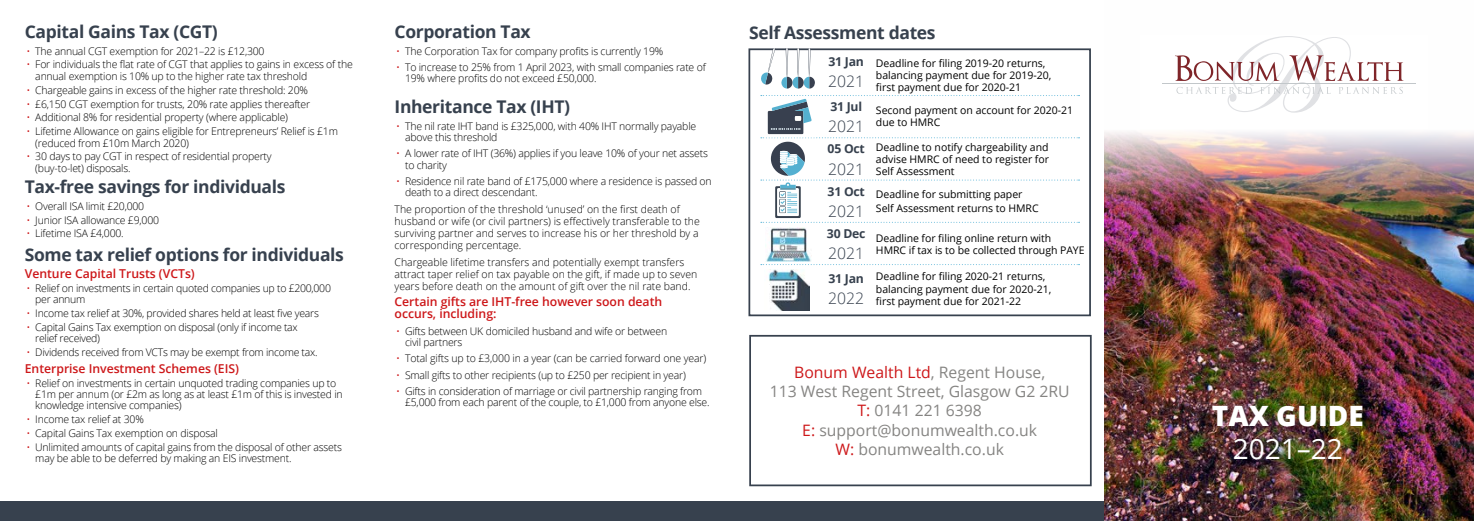
<style>
.page{position:relative;width:1474px;height:521px;background:#fff}
.page>*{position:absolute;margin:0;border:0;box-sizing:border-box;transform-origin:0 0}
.t1{font:800 28px "Open Sans";color:#fff}
.t2{font:28px "Open Sans";color:#fff}
.t3{font:700 17.5px "Open Sans";letter-spacing:-.02em;color:#37414e}
.t4{font:15.75px/19.2px "Open Sans";color:#858482;text-align:center}
.t5{font:300 15.75px "Open Sans";color:#37414e}
.t6{font:600 12.25px/11.9px "Open Sans";letter-spacing:-.005em;color:#cd1719}
.t7{font:700 12.25px "Open Sans";letter-spacing:-.02em;color:#37414e}
.t8{font:300 10.5px/11.4px "Open Sans";letter-spacing:-.02em;color:#000}
.t9{font:10.5px/12.2px "Open Sans";letter-spacing:-.005em;color:#000}
.s1{color:#cd1719}
</style>
<div class="page">
<div style="left:748px;top:48px;width:342px;height:268px;border:2px solid #37414e"></div>
<svg style="left:761px;top:264px;width:318px;height:1px"></svg>
<div style="left:0;top:502px;width:1104px;height:19px;background:#37414e"></div>
<svg style="left:760px;top:48px;width:15px;height:37px"></svg>
<svg style="left:781px;top:48px;width:34px;height:41px"></svg>
<svg style="left:761px;top:95px;width:318px;height:128px"></svg>
<img style="left:765px;top:227px;width:46px;height:35px">
<img style="left:768px;top:269px;width:41px;height:42px">
<div style="left:749px;top:335px;width:342px;height:151px;background:#fff;border:2px solid #37414e"></div>
<img style="left:1104px;top:132px;width:369px;height:389px">
<hr style="left:1162px;top:83px;width:253px;height:1px;background:#c2c7ca">
<svg style="left:1175px;top:36px;width:228px;height:77px"></svg>
<h2 class="t3" style="left:394px;top:19px;width:138px">Corporation Tax</h2>
<p class="t8" style="left:396px;top:45px;width:268px"><span class="s1">•</span> The Corporation Tax for company profits is currently 19%</p>
<p class="t8" style="left:405px;top:61px;width:302px;text-indent:-9px"><span class="s1">•</span> To increase to 25% from 1 April 2023, with small companies rate of<br>19% where profits do not exceed £50,000.</p>
<h2 class="t3" style="left:394px;top:94px;width:177px">Inheritance Tax (IHT)</h2>
<p class="t8" style="left:405px;top:120px;width:293px;text-indent:-9px"><span class="s1">•</span> The nil rate IHT band is £325,000, with 40% IHT normally payable above this threshold</p>
<p class="t8" style="left:405px;top:147px;width:304px;text-indent:-9px"><span class="s1">•</span> A lower rate of IHT (36%) applies if you leave 10% of your net assets to charity</p>
<p class="t8" style="left:405px;top:175px;width:308px;text-indent:-9px"><span class="s1">•</span> Residence nil rate band of £175,000 where a residence is passed on death to a direct descendant.</p>
<p class="t8" style="left:394px;top:203px;width:307px;line-height:11.9px">The proportion of the threshold ‘unused’ on the first death of husband or wife (or civil partners) is effectively transferable to the surviving partner and serves to increase his or her threshold by a corresponding percentage.</p>
<p class="t8" style="left:394px;top:256px;width:304px;line-height:11.9px">Chargeable lifetime transfers and potentially exempt transfers attract taper relief on tax payable on the gift, if made up to seven years before death on the amount of gift over the nil rate band.</p>
<p class="t6" style="left:394px;top:296px;width:269px">Certain gifts are IHT-free however soon death occurs, including:</p>
<p class="t8" style="left:405px;top:325px;width:264px;text-indent:-9px"><span class="s1">•</span> Gifts between UK domiciled husband and wife or between civil partners</p>
<p class="t8" style="left:396px;top:353px;width:311px"><span class="s1">•</span> Total gifts up to £3,000 in a year (can be carried forward one year)</p>
<p class="t8" style="left:396px;top:369px;width:291px"><span class="s1">•</span> Small gifts to other recipients (up to £250 per recipient in year)</p>
<p class="t8" style="left:405px;top:385px;width:306px;text-indent:-9px"><span class="s1">•</span> Gifts in consideration of marriage or civil partnership ranging from £5,000 from each parent of the couple, to £1,000 from anyone else.</p>
<h2 class="t3" style="left:25px;top:19px;width:194px">Capital Gains Tax (CGT)</h2>
<h2 class="t3" style="left:749px;top:20px;width:188px">Self Assessment dates</h2>
<p class="t8" style="left:27px;top:45px;width:239px"><span class="s1">•</span> The annual CGT exemption for 2021–22 is £12,300</p>
<p class="t8" style="left:35px;top:59px;width:319px;text-indent:-9px"><span class="s1">•</span> For individuals the flat rate of CGT that applies to gains in excess of the annual exemption is 10% up to the higher rate tax threshold</p>
<p class="t8" style="left:27px;top:84px;width:283px"><span class="s1">•</span> Chargeable gains in excess of the higher rate threshold: 20%</p>
<p class="t8" style="left:27px;top:98px;width:285px"><span class="s1">•</span> £6,150 CGT exemption for trusts, 20% rate applies thereafter</p>
<p class="t8" style="left:27px;top:112px;width:263px"><span class="s1">•</span> Additional 8% for residential property (where applicable)</p>
<p class="t8" style="left:35px;top:125px;width:304px;text-indent:-9px"><span class="s1">•</span> Lifetime Allowance on gains eligible for Entrepreneurs’ Relief is £1m (reduced from £10m March 2020)</p>
<p class="t8" style="left:35px;top:150px;width:238px;line-height:11.9px;text-indent:-9px"><span class="s1">•</span> 30 days to pay CGT in respect of residential property (buy-to-let) disposals.</p>
<h2 class="t3" style="left:25px;top:175px;width:262px">Tax-free savings for individuals</h2>
<p class="t8" style="left:27px;top:200px;width:119px"><span class="s1">•</span> Overall ISA limit £20,000</p>
<p class="t8" style="left:27px;top:214px;width:134px"><span class="s1">•</span> Junior ISA allowance £9,000</p>
<p class="t8" style="left:27px;top:228px;width:99px"><span class="s1">•</span> Lifetime ISA £4,000.</p>
<h2 class="t3" style="left:25px;top:242px;width:320px">Some tax relief options for individuals</h2>
<p class="t6" style="left:25px;top:267px;width:171px">Venture Capital Trusts (VCTs)</p>
<p class="t8" style="left:35px;top:282px;width:297px;text-indent:-9px"><span class="s1">•</span> Relief on investments in certain quoted companies up to £200,000 per annum</p>
<p class="t8" style="left:27px;top:307px;width:294px"><span class="s1">•</span> Income tax relief at 30%, provided shares held at least five years</p>
<p class="t8" style="left:35px;top:321px;width:264px;text-indent:-9px"><span class="s1">•</span> Capital Gains Tax exemption on disposal (only if income tax relief received)</p>
<p class="t8" style="left:27px;top:346px;width:292px"><span class="s1">•</span> Dividends received from VCTs may be exempt from income tax.</p>
<p class="t6" style="left:25px;top:362px;width:216px">Enterprise Investment Schemes (EIS)</p>
<p class="t8" style="left:35px;top:377px;width:309px;text-indent:-9px"><span class="s1">•</span> Relief on investments in certain unquoted trading companies up to £1m per annum (or £2m as long as at least £1m of this is invested in knowledge intensive companies)</p>
<p class="t8" style="left:27px;top:413px;width:119px"><span class="s1">•</span> Income tax relief at 30%</p>
<p class="t8" style="left:27px;top:427px;width:193px"><span class="s1">•</span> Capital Gains Tax exemption on disposal</p>
<p class="t8" style="left:35px;top:441px;width:308px;text-indent:-9px"><span class="s1">•</span> Unlimited amounts of capital gains from the disposal of other assets may be able to be deferred by making an EIS investment.</p>
<p class="t7" style="left:828px;top:53px;width:37px">31 Jan</p>
<h3 class="t5" style="left:828px;top:71px;width:37px">2021</h3>
<p class="t7" style="left:830px;top:98px;width:33px">31 Jul</p>
<h3 class="t5" style="left:828px;top:116px;width:37px">2021</h3>
<p class="t7" style="left:827px;top:140px;width:39px">05 Oct</p>
<h3 class="t5" style="left:828px;top:158px;width:37px">2021</h3>
<p class="t7" style="left:827px;top:183px;width:39px">31 Oct</p>
<h3 class="t5" style="left:828px;top:201px;width:37px">2021</h3>
<p class="t7" style="left:827px;top:225px;width:40px">30 Dec</p>
<h3 class="t5" style="left:828px;top:243px;width:37px">2021</h3>
<p class="t7" style="left:828px;top:270px;width:37px">31 Jan</p>
<h3 class="t5" style="left:828px;top:288px;width:37px">2022</h3>
<p class="t9" style="left:876px;top:56px;width:177px">Deadline for filing 2019-20 returns, balancing payment due for 2019-20, first payment due for 2020-21</p>
<p class="t9" style="left:876px;top:104px;width:198px">Second payment on account for 2020-21 due to HMRC</p>
<p class="t9" style="left:876px;top:141px;width:175px;text-align:justify">Deadline to notify chargeability and advise HMRC of need to register for Self Assessment</p>
<p class="t9" style="left:876px;top:187px;width:164px;line-height:14px">Deadline for submitting paper<br>Self Assessment returns to HMRC</p>
<p class="t9" style="left:876px;top:232px;width:210px">Deadline for filing online return with<br>HMRC if tax is to be collected through PAYE</p>
<p class="t9" style="left:876px;top:270px;width:177px">Deadline for filing 2020-21 returns, balancing payment due for 2020-21, first payment due for 2021-22</p>
<h3 class="t4" style="left:769px;top:362px;width:301px"><span class="s1">Bonum Wealth Ltd</span>, Regent House,<br>113 West Regent Street, Glasgow G2 2RU<br><span class="s1">T:</span> 0141 221 6398<br><span class="s1">E:</span> support@bonumwealth.co.uk<br><span class="s1">W:</span> bonumwealth.co.uk</h3>
<h1 class="t1" style="left:1211px;top:394px;width:153px">TAX GUIDE</h1>
<h1 class="t2" style="left:1232px;top:430px;width:112px">2021–22</h1>
</div>
